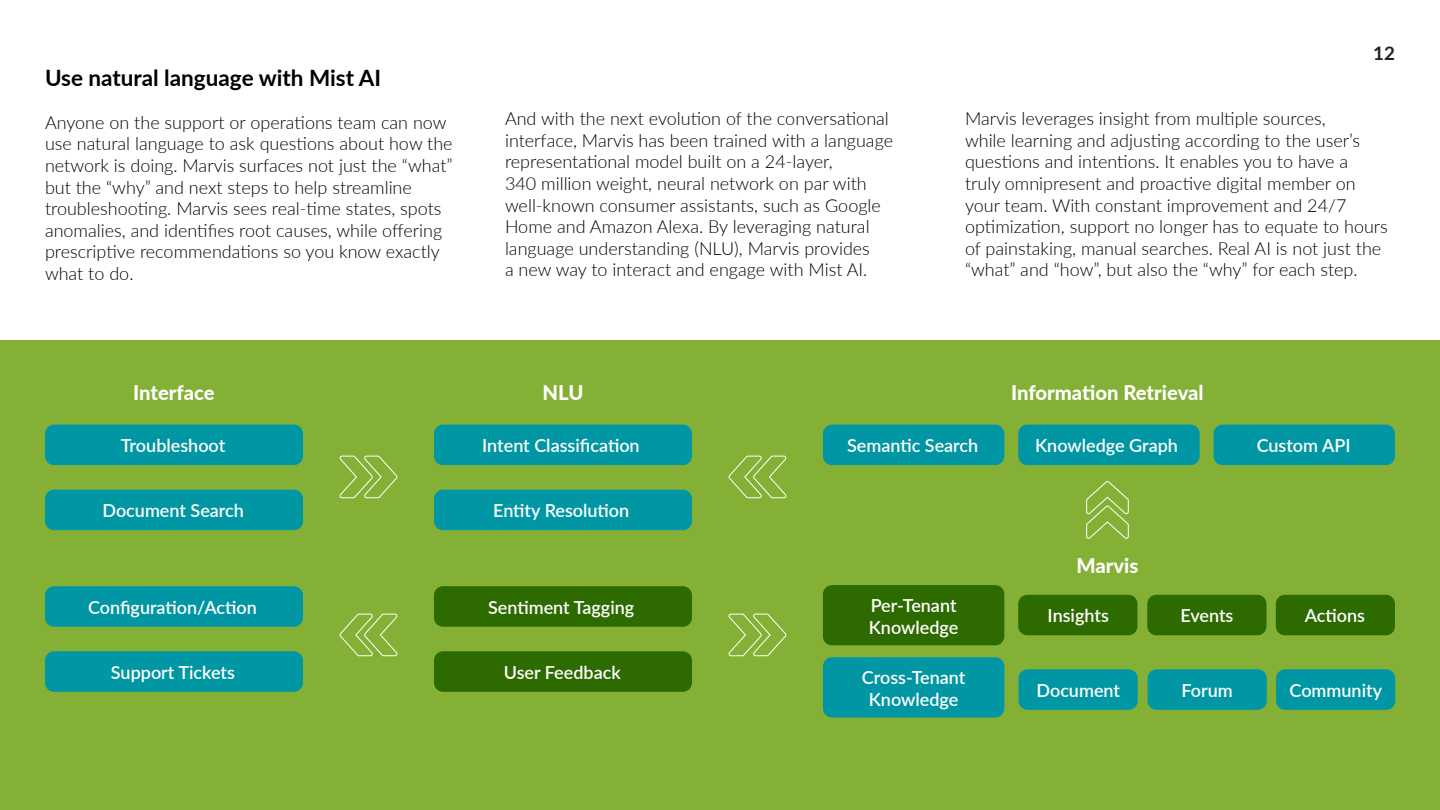
<style>
.page{position:relative;width:1440px;height:810px;background:#fff}
.page>*{position:absolute;margin:0;border:0;box-sizing:border-box;transform-origin:0 0}
.t1{font:700 22.5px "Lato";color:#000}
.t2{font:800 20.25px "Lato";color:#fff}
.t3{font:700 18.75px "Lato";color:#212121}
.t4{font:300 18px/21.6px "Lato";color:#000}
.t5{font:600 18px/21.6px "Lato";color:#fff}
</style>
<div class="page">
<div style="left:0;top:340px;width:1440px;height:470px;background:#84b135"></div>
<div style="left:45px;top:425px;width:258px;height:40px;background:#0096a4;border-radius:9px"></div>
<div style="left:45px;top:490px;width:258px;height:40px;background:#0096a4;border-radius:9px"></div>
<div style="left:45px;top:586px;width:258px;height:41px;background:#0096a4;border-radius:9px"></div>
<div style="left:45px;top:651px;width:258px;height:41px;background:#0096a4;border-radius:9px"></div>
<svg style="left:339px;top:455px;width:59px;height:44px"></svg>
<svg style="left:339px;top:613px;width:59px;height:44px"></svg>
<div style="left:434px;top:425px;width:258px;height:40px;background:#0096a4;border-radius:9px"></div>
<div style="left:434px;top:490px;width:258px;height:40px;background:#0096a4;border-radius:9px"></div>
<div style="left:434px;top:586px;width:258px;height:41px;background:#2d6a00;border-radius:9px"></div>
<div style="left:434px;top:651px;width:258px;height:41px;background:#2d6a00;border-radius:9px"></div>
<svg style="left:728px;top:455px;width:59px;height:44px"></svg>
<svg style="left:728px;top:613px;width:59px;height:44px"></svg>
<div style="left:823px;top:425px;width:181px;height:40px;background:#0096a4;border-radius:9px"></div>
<div style="left:1018px;top:425px;width:182px;height:40px;background:#0096a4;border-radius:9px"></div>
<div style="left:1214px;top:425px;width:181px;height:40px;background:#0096a4;border-radius:9px"></div>
<div style="left:823px;top:585px;width:181px;height:60px;background:#2d6a00;border-radius:9px"></div>
<div style="left:1018px;top:595px;width:119px;height:40px;background:#2d6a00;border-radius:9px"></div>
<div style="left:823px;top:657px;width:181px;height:60px;background:#0096a4;border-radius:9px"></div>
<div style="left:1147px;top:595px;width:119px;height:40px;background:#2d6a00;border-radius:9px"></div>
<div style="left:1276px;top:595px;width:119px;height:40px;background:#2d6a00;border-radius:9px"></div>
<div style="left:1019px;top:669px;width:119px;height:41px;background:#0096a4;border-radius:9px"></div>
<div style="left:1148px;top:669px;width:119px;height:41px;background:#0096a4;border-radius:9px"></div>
<div style="left:1276px;top:669px;width:119px;height:41px;background:#0096a4;border-radius:9px"></div>
<svg style="left:1086px;top:481px;width:43px;height:58px"></svg>
<p class="t3" style="left:1373px;top:39px;width:23px">12</p>
<p class="t1" style="left:45px;top:61px;width:338px">Use natural language with Mist AI</p>
<p class="t4" style="left:45px;top:111px;width:409px">Anyone on the support or operations team can now use natural language to ask questions about how the network is doing. Marvis surfaces not just the “what” but the “why” and next steps to help streamline troubleshooting. Marvis sees real-time states, spots anomalies, and identifies root causes, while offering prescriptive recommendations so you know exactly what to do.</p>
<p class="t4" style="left:505px;top:107px;width:390px">And with the next evolution of the conversational interface, Marvis has been trained with a language representational model built on a 24-layer,<br>340 million weight, neural network on par with well-known consumer assistants, such as Google Home and Amazon Alexa. By leveraging natural language understanding (NLU), Marvis provides<br>a new way to interact and engage with Mist AI.</p>
<p class="t4" style="left:965px;top:107px;width:424px">Marvis leverages insight from multiple sources,<br>while learning and adjusting according to the user’s questions and intentions. It enables you to have a truly omnipresent and proactive digital member on your team. With constant improvement and 24/7 optimization, support no longer has to equate to hours of painstaking, manual searches. Real AI is not just the “what” and “how”, but also the “why” for each step.</p>
<p class="t2" style="left:133px;top:378px;width:83px">Interface</p>
<p class="t2" style="left:542px;top:378px;width:42px">NLU</p>
<p class="t2" style="left:1011px;top:378px;width:194px">Information Retrieval</p>
<p class="t5" style="left:121px;top:434px;width:106px">Troubleshoot</p>
<p class="t5" style="left:482px;top:434px;width:159px">Intent Classification</p>
<p class="t5" style="left:847px;top:434px;width:133px">Semantic Search</p>
<p class="t5" style="left:1035px;top:434px;width:144px">Knowledge Graph</p>
<p class="t5" style="left:1257px;top:434px;width:95px">Custom API</p>
<p class="t5" style="left:102px;top:499px;width:143px">Document Search</p>
<p class="t5" style="left:493px;top:499px;width:138px">Entity Resolution</p>
<p class="t2" style="left:1076px;top:550px;width:64px">Marvis</p>
<p class="t5" style="left:88px;top:596px;width:170px">Configuration/Action</p>
<p class="t5" style="left:111px;top:661px;width:126px">Support Tickets</p>
<p class="t5" style="left:488px;top:596px;width:148px">Sentiment Tagging</p>
<p class="t5" style="left:504px;top:661px;width:118px">User Feedback</p>
<p class="t5" style="left:869px;top:594px;width:91px">Per-Tenant<br>Knowledge</p>
<p class="t5" style="left:1048px;top:604px;width:63px">Insights</p>
<p class="t5" style="left:862px;top:666px;width:105px;text-align:center">Cross-Tenant<br>Knowledge</p>
<p class="t5" style="left:1180px;top:604px;width:55px">Events</p>
<p class="t5" style="left:1305px;top:604px;width:62px">Actions</p>
<p class="t5" style="left:1036px;top:679px;width:85px">Document</p>
<p class="t5" style="left:1181px;top:679px;width:53px">Forum</p>
<p class="t5" style="left:1290px;top:679px;width:94px">Community</p>
</div>
